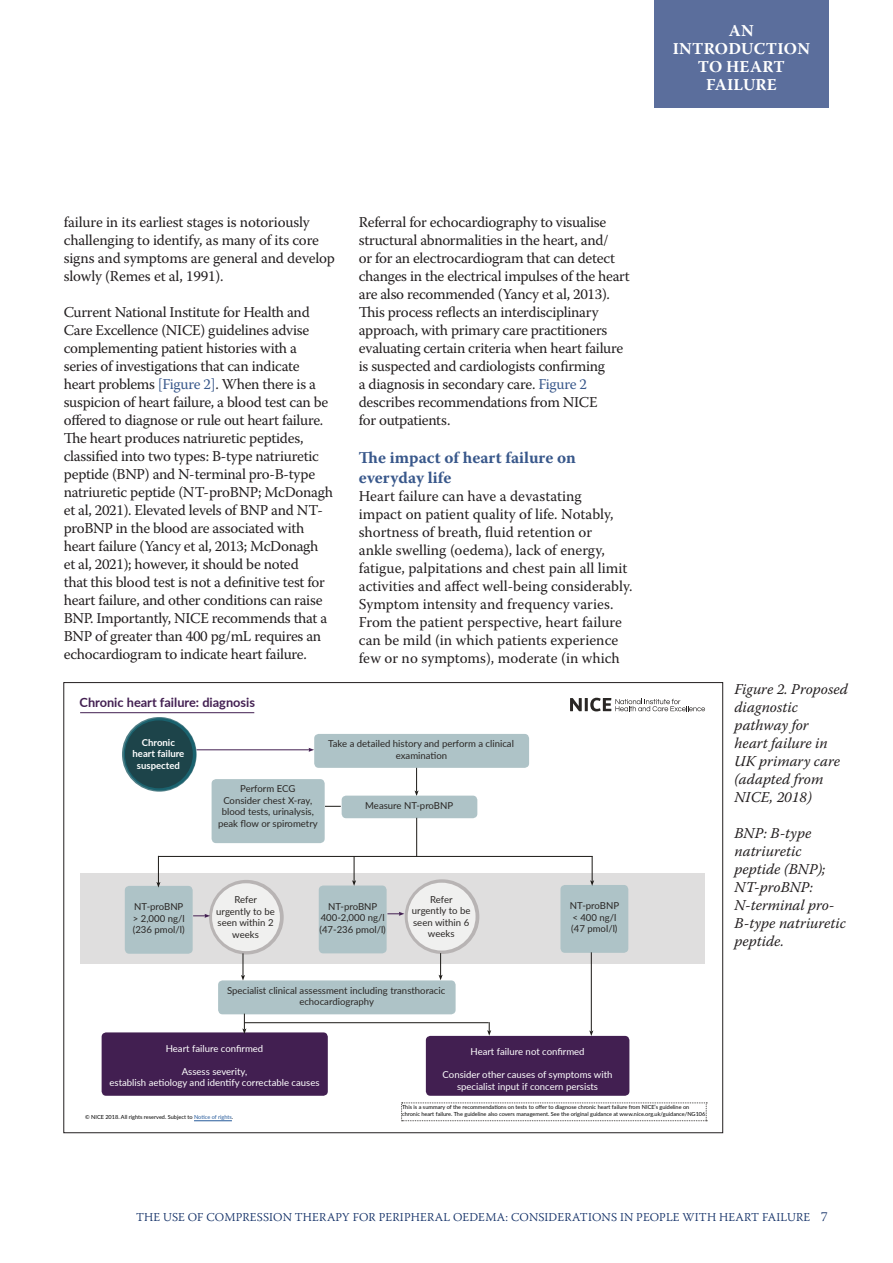
<style>
.page{position:relative;width:893px;height:1263px;background:#fff}
.page>*{position:absolute;margin:0;border:0;box-sizing:border-box;transform-origin:0 0}
.t1{font:700 16.5px/19.8px "Warnock Pro";color:#39588b}
.Paragraph_Style_1{font:700 16.5px/18px "Warnock Pro";letter-spacing:.01em;color:#fff;text-align:center}
.t2{font:15px/18px "Warnock Pro";letter-spacing:-.02em;color:#231f20}
.t3{font:15px/18px "Warnock Pro";color:#231f20}
.t4{font:italic 15px/18px "Warnock Pro";color:#231f20}
.t5{font:300 13.5px "Warnock Pro";color:#0f2d65}
.t6{font:700 12.75px "Lato";color:#421f51}
.t7{font:300 12px "Warnock Pro";letter-spacing:.01em;color:#0f2d65}
.t8{font:9.6px/11.6px "Lato";color:#2a2725;text-align:center}
.t9{font:9.6px/11.6px "Lato";color:#fff;text-align:center}
.t10{font:700 9.6px/11.6px "Lato";color:#fff;text-align:center}
.t11{font:5.55px/6.8px "Lato";color:#000}
.s1{color:#39588b}
.s2{color:#275b9b}
</style>
<div class="page">
<div style="left:654px;top:0;width:174px;height:107px;background:#5b6e9c"></div>
<hr style="left:194px;top:1120px;width:38px;height:1px;background:#275b9b">
<hr style="left:80px;top:712px;width:174px;height:1px;background:#421f51">
<svg style="left:122px;top:717px;width:75px;height:75px"></svg>
<div style="left:124px;top:718px;width:72px;height:72px;background:#1a626e;border-radius:50%"></div>
<div style="left:125px;top:720px;width:68px;height:68px;background:#1d444a;border-radius:50%"></div>
<svg style="left:415px;top:768px;width:4px;height:28px"></svg>
<div style="left:102px;top:1032px;width:226px;height:64px;background:#421f51;border-radius:5px"></div>
<hr style="left:197px;top:749px;width:113px;height:1px;background:#421f51">
<svg style="left:309px;top:748px;width:5px;height:4px"></svg>
<div style="left:426px;top:1036px;width:203px;height:60px;background:#421f51;border-radius:5px"></div>
<svg style="left:325px;top:806px;width:16px;height:1px"></svg>
<div style="left:80px;top:873px;width:624px;height:90px;background:#dfdede"></div>
<div style="left:218px;top:980px;width:238px;height:34px;background:#aec3c7;border-radius:5px"></div>
<svg style="left:401px;top:1102px;width:306px;height:19px"></svg>
<div style="left:314px;top:734px;width:215px;height:34px;background:#aec3c7;border-radius:5px"></div>
<svg style="left:405px;top:879px;width:74px;height:75px"></svg>
<div style="left:408px;top:883px;width:68px;height:67px;background:#f0f0ef;border-radius:50%"></div>
<div style="left:319px;top:885px;width:68px;height:68px;background:#aec3c7;border-radius:5px"></div>
<div style="left:560px;top:885px;width:68px;height:68px;background:#aec3c7;border-radius:5px"></div>
<div style="left:342px;top:796px;width:135px;height:22px;background:#aec3c7;border-radius:5px"></div>
<div style="left:212px;top:779px;width:113px;height:64px;background:#aec3c7;border-radius:5px"></div>
<svg style="left:387px;top:912px;width:17px;height:4px"></svg>
<div style="left:210px;top:878px;width:73px;height:72px;background:#dfdede;border-radius:50%"></div>
<div style="left:209px;top:880px;width:75px;height:74px;background:#b8b4b4;border-radius:50%"></div>
<div style="left:212px;top:883px;width:68px;height:68px;background:#f0f0ef;border-radius:50%"></div>
<svg style="left:193px;top:914px;width:17px;height:4px"></svg>
<div style="left:125px;top:886px;width:68px;height:68px;background:#aec3c7;border-radius:5px"></div>
<hr style="left:158px;top:856px;width:435px;height:1px;background:#1b1916">
<svg style="left:156px;top:856px;width:4px;height:31px"></svg>
<svg style="left:352px;top:856px;width:4px;height:30px"></svg>
<svg style="left:590px;top:856px;width:4px;height:30px"></svg>
<hr style="left:416px;top:818px;width:1px;height:38px;background:#1b1916">
<hr style="left:591px;top:952px;width:1px;height:80px;background:#1b1916">
<svg style="left:589px;top:1030px;width:4px;height:6px"></svg>
<svg style="left:241px;top:953px;width:4px;height:27px"></svg>
<svg style="left:439px;top:953px;width:4px;height:27px"></svg>
<svg style="left:242px;top:1014px;width:4px;height:20px"></svg>
<svg style="left:487px;top:1022px;width:4px;height:14px"></svg>
<hr style="left:244px;top:1022px;width:245px;height:1px;background:#1b1916">
<svg style="left:570px;top:698px;width:135px;height:13px"></svg>
<p class="Paragraph_Style_1" style="left:673px;top:22px;width:139px">AN<br>INTRODUCTION<br>TO HEART<br>FAILURE</p>
<p class="t2" style="left:64px;top:213px;width:273px">failure in its earliest stages is notoriously challenging to identify, as many of its core signs and symptoms are general and develop slowly (Remes et al, 1991).</p>
<p class="t2" style="left:64px;top:303px;width:271px">Current National Institute for Health and Care Excellence (NICE) guidelines advise complementing patient histories with a series of investigations that can indicate heart problems <span class="s1">[Figure 2]</span>. When there is a suspicion of heart failure, a blood test can be offered to diagnose or rule out heart failure.<br>The heart produces natriuretic peptides, classified into two types: B-type natriuretic peptide (BNP) and N-terminal pro-B-type natriuretic peptide (NT-proBNP; McDonagh et al, 2021). Elevated levels of BNP and NT&shy;proBNP in the blood are associated with heart failure (Yancy et al, 2013; McDonagh et al, 2021); however, it should be noted<br>that this blood test is not a definitive test for heart failure, and other conditions can raise BNP. Importantly, NICE recommends that a BNP of greater than 400 pg/mL requires an echocardiogram to indicate heart failure.</p>
<p class="t6" style="left:80px;top:692px;width:177px">Chronic heart failure: diagnosis</p>
<p class="t2" style="left:359px;top:213px;width:272px">Referral for echocardiography to visualise structural abnormalities in the heart, and/<br>or for an electrocardiogram that can detect changes in the electrical impulses of the heart are also recommended (Yancy et al, 2013).<br>This process reflects an interdisciplinary approach, with primary care practitioners evaluating certain criteria when heart failure is suspected and cardiologists confirming<br>a diagnosis in secondary care. <span class="s1">Figure 2 </span>describes recommendations from NICE<br>for outpatients.</p>
<p class="t1" style="left:359px;top:447px;width:219px">The impact of heart failure on everyday life</p>
<p class="t3" style="left:359px;top:486px;width:275px">Heart failure can have a devastating<br>impact on patient quality of life. Notably, shortness of breath, fluid retention or<br>ankle swelling (oedema), lack of energy, fatigue, palpitations and chest pain all limit activities and affect well-being considerably.<br>Symptom intensity and frequency varies.<br>From the patient perspective, heart failure can be mild (in which patients experience few or no symptoms), moderate (in which</p>
<p class="t10" style="left:133px;top:736px;width:53px">Chronic heart failure suspected</p>
<p class="t8" style="left:133px;top:900px;width:53px;text-align:left">NT-proBNP &gt; 2,000 ng/l (236 pmol/l)</p>
<p class="t8" style="left:218px;top:783px;width:101px">Perform ECG<br>Consider chest X-ray, blood tests, urinalysis, peak flow or spirometry</p>
<p class="t8" style="left:328px;top:737px;width:187px">Take a detailed history and perform a clinical examination</p>
<p class="t8" style="left:365px;top:799px;width:89px">Measure NT-proBNP</p>
<p class="t8" style="left:216px;top:893px;width:60px">Refer urgently to be seen within 2 weeks</p>
<p class="t8" style="left:412px;top:893px;width:60px">Refer urgently to be seen within 6 weeks</p>
<p class="t8" style="left:319px;top:900px;width:68px">NT-proBNP<br>400-2,000 ng/l (47-236 pmol/l)</p>
<p class="t8" style="left:570px;top:899px;width:51px;text-align:left">NT-proBNP &lt; 400 ng/l (47 pmol/l)</p>
<p class="t8" style="left:227px;top:984px;width:220px">Specialist clinical assessment including transthoracic echocardiography</p>
<p class="t9" style="left:166px;top:1042px;width:99px">Heart failure confirmed</p>
<p class="t9" style="left:109px;top:1065px;width:212px">Assess severity,<br>establish aetiology and identify correctable causes</p>
<p class="t9" style="left:470px;top:1045px;width:116px">Heart failure not confirmed</p>
<p class="t9" style="left:443px;top:1068px;width:171px">Consider other causes of symptoms with specialist input if concern persists</p>
<p class="t4" style="left:735px;top:679px;width:115px">Figure 2. Proposed diagnostic pathway for<br>heart failure in<br>UK primary care (adapted from<br>NICE, 2018)</p>
<p class="t4" style="left:735px;top:823px;width:113px">BNP: B-type natriuretic peptide (BNP);<br>NT-proBNP:<br>N-terminal pro-<br>B-type natriuretic peptide.</p>
<p class="t11" style="left:85px;top:1114px;width:150px">© NICE 2018. All rights reserved. Subject to <span class="s2">Notice of rights</span>.</p>
<p class="t11" style="left:402px;top:1104px;width:305px">This is a summary of the recommendations on tests to offer to diagnose chronic heart failure from NICE’s guideline on chronic heart failure. The guideline also covers management. See the original guidance at www.nice.org.uk/guidance/NG106</p>
<p class="t7" style="left:136px;top:1210px;width:676px">THE USE OF COMPRESSION THERAPY FOR PERIPHERAL OEDEMA: CONSIDERATIONS IN PEOPLE WITH HEART FAILURE</p>
<p class="t5" style="left:821px;top:1209px;width:8px">7</p>
</div>
